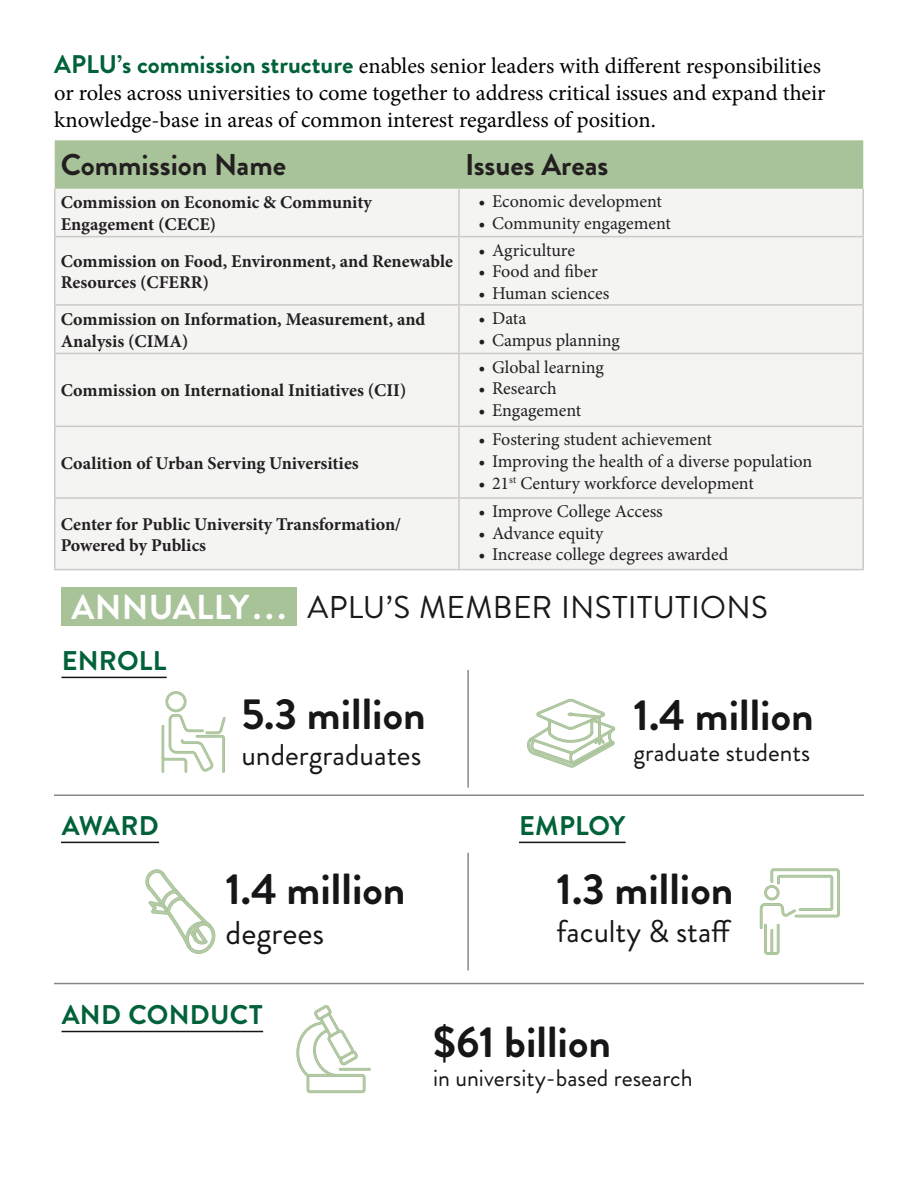
<style>
.page{position:relative;width:918px;height:1188px;background:#fff}
.page>*{position:absolute;margin:0;border:0;box-sizing:border-box;transform-origin:0 0}
.t1{font:700 43.5px "Brandon Grotesque";color:#161517}
.t2{font:700 43.5px "Brandon Grotesque";color:#171717}
.Body_first{font:700 34.5px "Brandon Grotesque";letter-spacing:.005em;color:#fff}
.t3{font:33px "Brandon Grotesque";color:#161517}
.Body_first-2{font:31.5px "Brandon Grotesque";letter-spacing:.01em;color:#1a1a1a}
.t4{font:31.5px "Brandon Grotesque";color:#161517}
.t5{font:700 30px "Brandon Grotesque";color:#231f20}
.t6{font:30px "Brandon Grotesque";color:#171717}
.Body_first-3{font:700 27px "Brandon Grotesque";letter-spacing:.01em;color:#016239}
.t7{font:25.5px "Brandon Grotesque";color:#161517}
.t8{font:24px "Brandon Grotesque";color:#161517}
.t9{font:22.5px/27px "Minion Pro";color:#000}
.t10{font:18px "Minion Pro";color:#231f20}
.t11{font:700 18px/21.6px "Minion Pro";color:#231f20}
.s1{font-family:"Brandon Grotesque";font-weight:700;font-size:25.5px;color:#016239}
</style>
<div class="page">
<div style="left:55px;top:140px;width:808px;height:49px;background:#a8c399"></div>
<div style="left:56px;top:189px;width:806px;height:380px;background:#f4f4f3"></div>
<hr style="left:54px;top:189px;width:2px;height:47px;background:#cdc9c8">
<hr style="left:458px;top:189px;width:2px;height:47px;background:#cdc9c8">
<hr style="left:862px;top:189px;width:2px;height:47px;background:#cdc9c8">
<hr style="left:54px;top:236px;width:405px;height:1px;background:#cdc9c8">
<hr style="left:54px;top:237px;width:2px;height:67px;background:#cdc9c8">
<hr style="left:459px;top:236px;width:405px;height:1px;background:#cdc9c8">
<hr style="left:458px;top:237px;width:2px;height:67px;background:#cdc9c8">
<hr style="left:862px;top:237px;width:2px;height:67px;background:#cdc9c8">
<hr style="left:54px;top:304px;width:405px;height:2px;background:#cdc9c8">
<hr style="left:54px;top:306px;width:2px;height:47px;background:#cdc9c8">
<hr style="left:459px;top:304px;width:405px;height:2px;background:#cdc9c8">
<hr style="left:458px;top:306px;width:2px;height:47px;background:#cdc9c8">
<hr style="left:862px;top:306px;width:2px;height:47px;background:#cdc9c8">
<hr style="left:54px;top:353px;width:405px;height:1px;background:#cdc9c8">
<hr style="left:54px;top:354px;width:2px;height:72px;background:#cdc9c8">
<hr style="left:459px;top:353px;width:405px;height:1px;background:#cdc9c8">
<hr style="left:458px;top:354px;width:2px;height:72px;background:#cdc9c8">
<hr style="left:862px;top:354px;width:2px;height:72px;background:#cdc9c8">
<hr style="left:54px;top:426px;width:405px;height:1px;background:#cdc9c8">
<hr style="left:54px;top:427px;width:2px;height:70px;background:#cdc9c8">
<hr style="left:459px;top:426px;width:405px;height:1px;background:#cdc9c8">
<hr style="left:458px;top:427px;width:2px;height:70px;background:#cdc9c8">
<hr style="left:862px;top:427px;width:2px;height:70px;background:#cdc9c8">
<hr style="left:54px;top:497px;width:405px;height:2px;background:#cdc9c8">
<hr style="left:54px;top:499px;width:2px;height:70px;background:#cdc9c8">
<hr style="left:459px;top:497px;width:405px;height:2px;background:#cdc9c8">
<hr style="left:458px;top:499px;width:2px;height:70px;background:#cdc9c8">
<hr style="left:862px;top:499px;width:2px;height:70px;background:#cdc9c8">
<hr style="left:54px;top:569px;width:405px;height:1px;background:#cdc9c8">
<hr style="left:459px;top:569px;width:405px;height:1px;background:#cdc9c8">
<svg style="left:161px;top:691px;width:65px;height:82px"></svg>
<svg style="left:759px;top:868px;width:81px;height:87px"></svg>
<svg style="left:145px;top:869px;width:71px;height:85px"></svg>
<svg style="left:296px;top:1005px;width:70px;height:88px"></svg>
<div style="left:339px;top:1068px;width:32px;height:3px;border:1px solid #a9c399"></div>
<svg style="left:527px;top:698px;width:89px;height:70px"></svg>
<div style="left:61px;top:588px;width:235px;height:38px;background:#a9c399"></div>
<hr style="left:62px;top:677px;width:105px;height:1px;background:#161517">
<hr style="left:61px;top:842px;width:98px;height:1px;background:#161517">
<hr style="left:519px;top:842px;width:107px;height:1px;background:#161517">
<hr style="left:62px;top:1031px;width:201px;height:1px;background:#161517">
<hr style="left:54px;top:794px;width:810px;height:2px;background:#161517">
<hr style="left:54px;top:983px;width:810px;height:1px;background:#161517">
<hr style="left:467px;top:670px;width:2px;height:118px;background:#161517">
<hr style="left:467px;top:853px;width:2px;height:117px;background:#161517">
<p class="t9" style="left:54px;top:52px;width:773px"><span class="s1">APLU’s commission structure</span> enables senior leaders with different responsibilities or roles across universities to come together to address critical issues and expand their knowledge-base in areas of common interest regardless of position.</p>
<p class="t5" style="left:61px;top:144px;width:227px">Commission Name</p>
<p class="t5" style="left:465px;top:144px;width:145px">Issues Areas</p>
<p class="t11" style="left:61px;top:191px;width:313px">Commission on Economic &amp; Community<br>Engagement (CECE)</p>
<p class="t10" style="left:478px;top:189px;width:185px">• Economic development</p>
<p class="t10" style="left:478px;top:211px;width:194px">• Community engagement</p>
<p class="t11" style="left:61px;top:250px;width:394px">Commission on Food, Environment, and Renewable<br>Resources (CFERR)</p>
<p class="t10" style="left:478px;top:238px;width:98px">• Agriculture</p>
<p class="t10" style="left:478px;top:260px;width:121px">• Food and fiber</p>
<p class="t10" style="left:478px;top:281px;width:132px">• Human sciences</p>
<p class="t11" style="left:61px;top:308px;width:366px">Commission on Information, Measurement, and<br>Analysis (CIMA)</p>
<p class="t10" style="left:478px;top:306px;width:49px">• Data</p>
<p class="t10" style="left:478px;top:328px;width:143px">• Campus planning</p>
<p class="t11" style="left:61px;top:380px;width:347px">Commission on International Initiatives (CII)</p>
<p class="t11" style="left:61px;top:452px;width:300px">Coalition of Urban Serving Universities</p>
<p class="t11" style="left:61px;top:513px;width:342px">Center for Public University Transformation/<br>Powered by Publics</p>
<p class="t10" style="left:478px;top:355px;width:127px">• Global learning</p>
<p class="t10" style="left:478px;top:376px;width:80px">• Research</p>
<p class="t10" style="left:478px;top:398px;width:104px">• Engagement</p>
<p class="t10" style="left:478px;top:428px;width:235px">• Fostering student achievement</p>
<p class="t10" style="left:478px;top:449px;width:335px">• Improving the health of a diverse population</p>
<p class="t10" style="left:478px;top:471px;width:277px">• 21<sup>st</sup> Century workforce development</p>
<p class="t10" style="left:478px;top:499px;width:186px">• Improve College Access</p>
<p class="t10" style="left:478px;top:521px;width:126px">• Advance equity</p>
<p class="t10" style="left:478px;top:542px;width:251px">• Increase college degrees awarded</p>
<p class="Body_first" style="left:72px;top:583px;width:216px">ANNUALLY. . .</p>
<p class="Body_first-2" style="left:308px;top:585px;width:462px">APLU’S MEMBER INSTITUTIONS</p>
<p class="Body_first-3" style="left:62px;top:642px;width:106px">ENROLL</p>
<p class="Body_first-3" style="left:62px;top:807px;width:99px">AWARD</p>
<p class="t2" style="left:241px;top:684px;width:186px">5.3 million</p>
<p class="t6" style="left:241px;top:734px;width:182px">undergraduates</p>
<p class="t1" style="left:225px;top:859px;width:182px">1.4 million</p>
<p class="t3" style="left:225px;top:910px;width:100px">degrees</p>
<p class="t1" style="left:633px;top:685px;width:182px">1.4 million</p>
<p class="t7" style="left:633px;top:735px;width:178px">graduate students</p>
<p class="Body_first-3" style="left:519px;top:807px;width:108px">EMPLOY</p>
<p class="t1" style="left:556px;top:859px;width:178px">1.3 million</p>
<p class="t4" style="left:556px;top:910px;width:177px">faculty &amp; staff</p>
<p class="Body_first-3" style="left:62px;top:996px;width:203px">AND CONDUCT</p>
<p class="t1" style="left:433px;top:1012px;width:179px">$61 billion</p>
<p class="t8" style="left:433px;top:1061px;width:261px">in university-based research</p>
</div>
